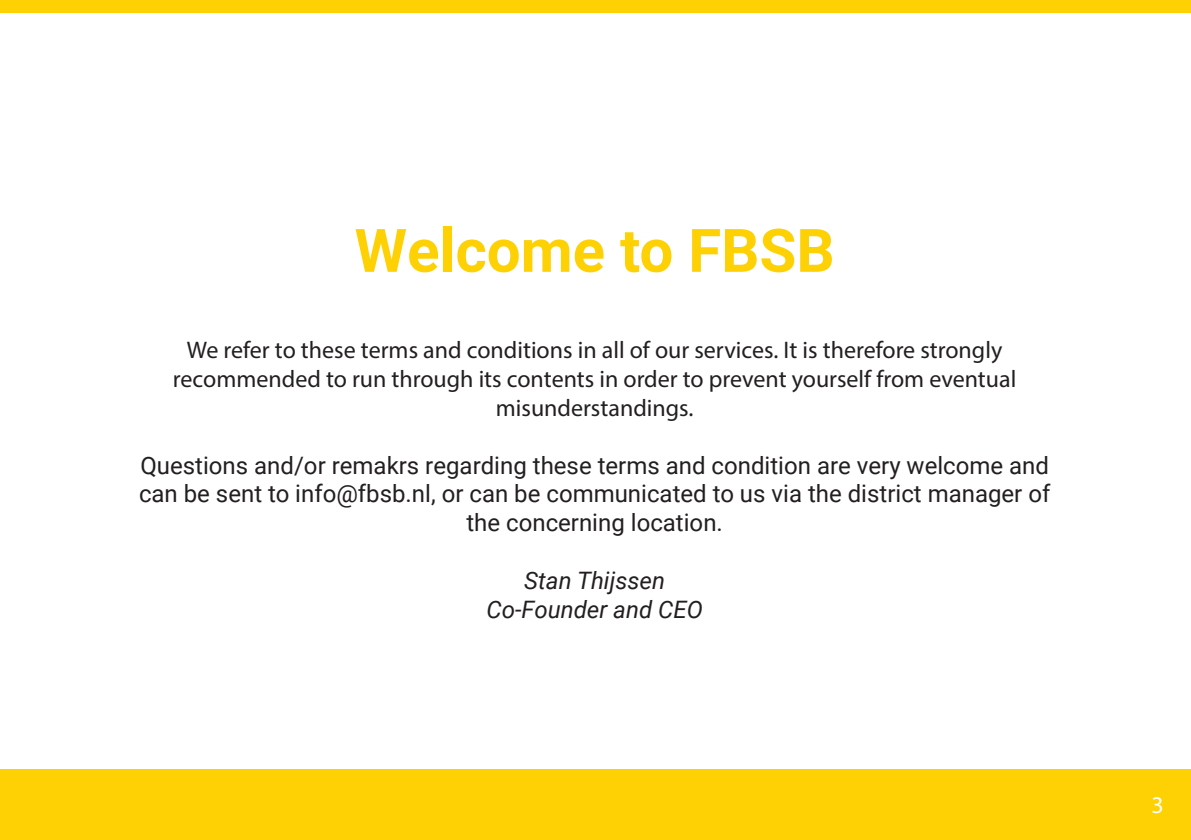
<style>
.page{position:relative;width:1191px;height:840px;background:#fff}
.page>*{position:absolute;margin:0;border:0;box-sizing:border-box;transform-origin:0 0}
.t1{font:700 60px "Roboto";color:#fed105}
.t2{font:24px/28.8px "Roboto";color:#231f20;text-align:center}
.t3{font:24px/28.8px "Myriad Pro";color:#231f20;text-align:center}
.t4{font:italic 24px "Roboto";color:#231f20}
.t5{font:24px "Myriad Pro";color:#fff}
</style>
<div class="page">
<div style="left:0;top:768px;width:1191px;height:71px;background:#fed105"></div>
<div style="left:0;top:0;width:1191px;height:13px;background:#fed105"></div>
<p class="t1" style="left:354px;top:208px;width:481px">Welcome to FBSB</p>
<p class="t3" style="left:173px;top:335px;width:845px">We refer to these terms and conditions in all of our services. It is therefore strongly recommended to run through its contents in order to prevent yourself from eventual misunderstandings.</p>
<p class="t2" style="left:139px;top:449px;width:913px">Questions and/or remakrs regarding these terms and condition are very welcome and can be sent to info@fbsb.nl, or can be communicated to us via the district manager of the concerning location.</p>
<p class="t4" style="left:524px;top:563px;width:142px">Stan Thijssen</p>
<p class="t4" style="left:486px;top:592px;width:218px">Co-Founder and CEO</p>
<p class="t5" style="left:1151px;top:789px;width:14px">3</p>
</div>
